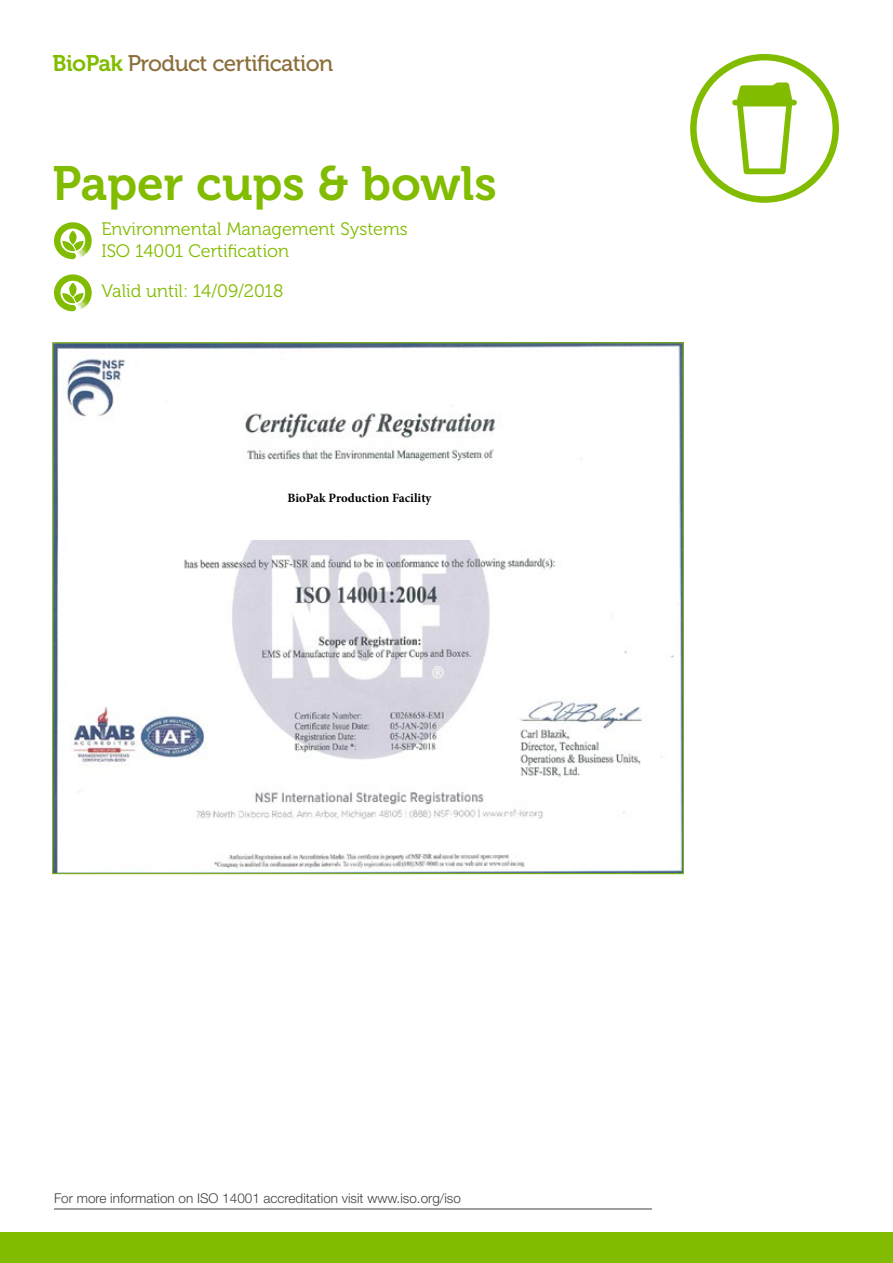
<style>
.page{position:relative;width:893px;height:1263px;background:#fff}
.page>*{position:absolute;margin:0;border:0;box-sizing:border-box;transform-origin:0 0}
.t1{font:48px "Museo 700";color:#82bc00}
.t2{font:22.5px "Museo 500";letter-spacing:-.025em;color:#8b6e3a}
.t3{font:18px/21.8px "Museo 300";color:#82bc00}
.t4{font:300 13.5px "Helvetica Neue LT Pro";color:#414042}
.t5{font:700 12.75px "Minion Pro";color:#000}
.s1{font-family:"Museo 700";color:#82bc00}
</style>
<div class="page">
<svg style="left:54px;top:222px;width:38px;height:37px"></svg>
<svg style="left:54px;top:274px;width:38px;height:37px"></svg>
<hr style="left:54px;top:1209px;width:598px;height:1px;background:#414042">
<img style="left:55px;top:345px;width:627px;height:527px">
<svg style="left:690px;top:54px;width:149px;height:149px"></svg>
<div style="left:192px;top:472px;width:384px;height:68px;background:#fff"></div>
<div style="left:0;top:1232px;width:893px;height:31px;background:#82bc00"></div>
<p class="t2" style="left:52px;top:51px;width:282px"><span class="s1">BioPak</span> Product certification</p>
<h1 class="t1" style="left:52px;top:157px;width:446px">Paper cups &amp; bowls</h1>
<p class="t3" style="left:101px;top:219px;width:308px">Environmental Management Systems<br>ISO 14001 Certification</p>
<p class="t3" style="left:101px;top:281px;width:183px">Valid until: 14/09/2018</p>
<p class="t5" style="left:287px;top:489px;width:146px">BioPak Production Facility</p>
<p class="t4" style="left:54px;top:1190px;width:408px">For more information on ISO 14001 accreditation visit www.iso.org/iso</p>
</div>
